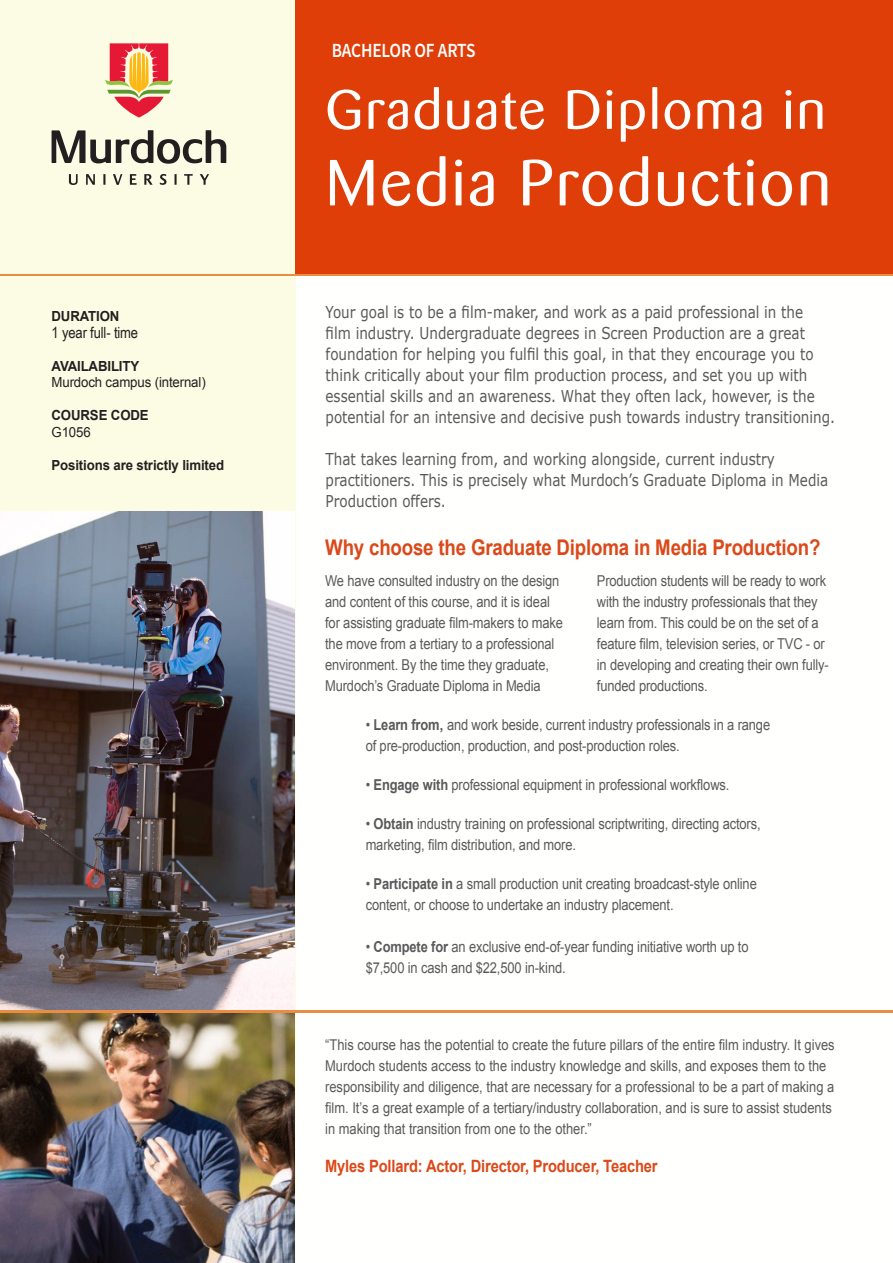
<style>
.page{position:relative;width:893px;height:1263px;background:#fff}
.page>*{position:absolute;margin:0;border:0;box-sizing:border-box;transform-origin:0 0}
.t1{font:64.35px "Barmeno";letter-spacing:.04em;color:#fff}
.t2{font:54.75px "Barmeno";letter-spacing:.04em;color:#fff}
.Side_bar_title{font:700 21.6px "Arial";letter-spacing:-.01em;color:#db491a;scale:.86 1}
.t3{font:600 20.1px "Source Sans Pro";letter-spacing:-.01em;color:#fff;scale:.86 1}
.Side_bar_title-2{font:700 16.95px "Arial";letter-spacing:-.01em;color:#db491a;scale:.86 1}
.body{font:16.35px/21px "Verdana";color:#5a5a5c;scale:.83 1}
.side_bar_title1{font:15.45px "Arial Narrow";letter-spacing:-.01em;color:#231f20}
.smaller_body_copy{font:15px/21px "Arial";letter-spacing:-.01em;color:#5a5a5c;scale:.86 1}
.body-2{font:14.85px/21px "Arial";color:#5a5a5c;scale:.87 1}
.side_bar_title1-2{font:700 13.95px "Arial";letter-spacing:-.01em;color:#231f20;scale:.95 1}
.side_bar_title1-3{font:13.95px "Arial";letter-spacing:-.01em;color:#231f20;scale:.95 1}
.s1{font-weight:700}
.s2{font-family:"Arial Rounded MT Bold"}
</style>
<div class="page">
<div style="left:0;top:0;width:296px;height:1263px;background:#fcfce5"></div>
<div style="left:296px;top:0;width:597px;height:274px;background:#df3e08"></div>
<hr style="left:0;top:274px;width:893px;height:2px;background:#e98d44">
<svg style="left:69px;top:174px;width:9px;height:11px"></svg>
<svg style="left:86px;top:174px;width:9px;height:11px"></svg>
<svg style="left:103px;top:174px;width:2px;height:11px"></svg>
<svg style="left:113px;top:174px;width:9px;height:11px"></svg>
<svg style="left:130px;top:174px;width:7px;height:11px"></svg>
<svg style="left:144px;top:174px;width:8px;height:11px"></svg>
<svg style="left:160px;top:174px;width:6px;height:11px"></svg>
<svg style="left:174px;top:174px;width:3px;height:11px"></svg>
<svg style="left:184px;top:174px;width:9px;height:11px"></svg>
<svg style="left:200px;top:174px;width:9px;height:11px"></svg>
<svg style="left:52px;top:130px;width:174px;height:34px"></svg>
<svg style="left:105px;top:43px;width:68px;height:74px"></svg>
<img style="left:0;top:511px;width:295px;height:752px">
<hr style="left:0;top:1010px;width:893px;height:2px;background:#e98d44">
<p class="side_bar_title1-2" style="left:52px;top:307px;width:73px">DURATION</p>
<p class="side_bar_title1" style="left:52px;top:321px;width:88px">1 year full- time</p>
<p class="side_bar_title1-2" style="left:52px;top:357px;width:94px">AVAILABILITY</p>
<p class="side_bar_title1-3" style="left:52px;top:373px;width:164px">Murdoch campus (internal)</p>
<p class="side_bar_title1-2" style="left:52px;top:406px;width:104px">COURSE CODE</p>
<p class="side_bar_title1-3" style="left:52px;top:423px;width:43px">G1056</p>
<p class="side_bar_title1-2" style="left:52px;top:456px;width:183px">Positions are strictly limited</p>
<p class="t3" style="left:332px;top:37px;width:169px">BACHELOR OF ARTS</p>
<p class="t2" style="left:326px;top:78px;width:502px">Graduate Diploma in</p>
<p class="t1" style="left:326px;top:146px;width:507px">Media Production</p>
<p class="body" style="left:326px;top:302px;width:615px">Your goal is to be a film-maker, and work as a paid professional in the<br>film industry. Undergraduate degrees in Screen Production are a great foundation for helping you fulfil this goal, in that they encourage you to think critically about your film production process, and set you up with essential skills and an awareness. What they often lack, however, is the potential for an intensive and decisive push towards industry transitioning.</p>
<p class="body" style="left:326px;top:449px;width:607px">That takes learning from, and working alongside, current industry practitioners. This is precisely what Murdoch’s Graduate Diploma in Media<br>Production offers.</p>
<p class="Side_bar_title" style="left:325px;top:533px;width:577px">Why choose the Graduate Diploma in Media Production?</p>
<p class="smaller_body_copy" style="left:325px;top:570px;width:278px">We have consulted industry on the design and content of this course, and it is ideal for assisting graduate film-makers to make the move from a tertiary to a professional environment. By the time they graduate, Murdoch’s Graduate Diploma in Media</p>
<p class="smaller_body_copy" style="left:597px;top:570px;width:271px">Production students will be ready to work with the industry professionals that they learn from. This could be on the set of a feature film, television series, or TVC - or in developing and creating their own fully&shy;funded productions.</p>
<p class="smaller_body_copy" style="left:366px;top:715px;width:472px">• <span class="s1">Learn from</span><span class="s2">,</span> and work beside, current industry professionals in a range of pre-production, production, and post-production roles.</p>
<p class="smaller_body_copy" style="left:366px;top:775px;width:424px">• <span class="s1">Engage with</span> professional equipment in professional workflows.</p>
<p class="smaller_body_copy" style="left:366px;top:814px;width:461px">• <span class="s1">Obtain</span> industry training on professional scriptwriting, directing actors, marketing, film distribution, and more.</p>
<p class="smaller_body_copy" style="left:366px;top:874px;width:456px">• <span class="s1">Participate in</span> a small production unit creating broadcast-style online content, or choose to undertake an industry placement.</p>
<p class="smaller_body_copy" style="left:366px;top:937px;width:447px">• <span class="s1">Compete for</span> an exclusive end-of-year funding initiative worth up to $7,500 in cash and $22,500 in-kind.</p>
<p class="body-2" style="left:325px;top:1034px;width:587px">“This course has the potential to create the future pillars of the entire film industry. It gives Murdoch students access to the industry knowledge and skills, and exposes them to the responsibility and diligence, that are necessary for a professional to be a part of making a film. It’s a great example of a tertiary/industry collaboration, and is sure to assist students in making that transition from one to the other.”</p>
<p class="Side_bar_title-2" style="left:325px;top:1154px;width:388px">Myles Pollard: Actor, Director, Producer, Teacher</p>
</div>
